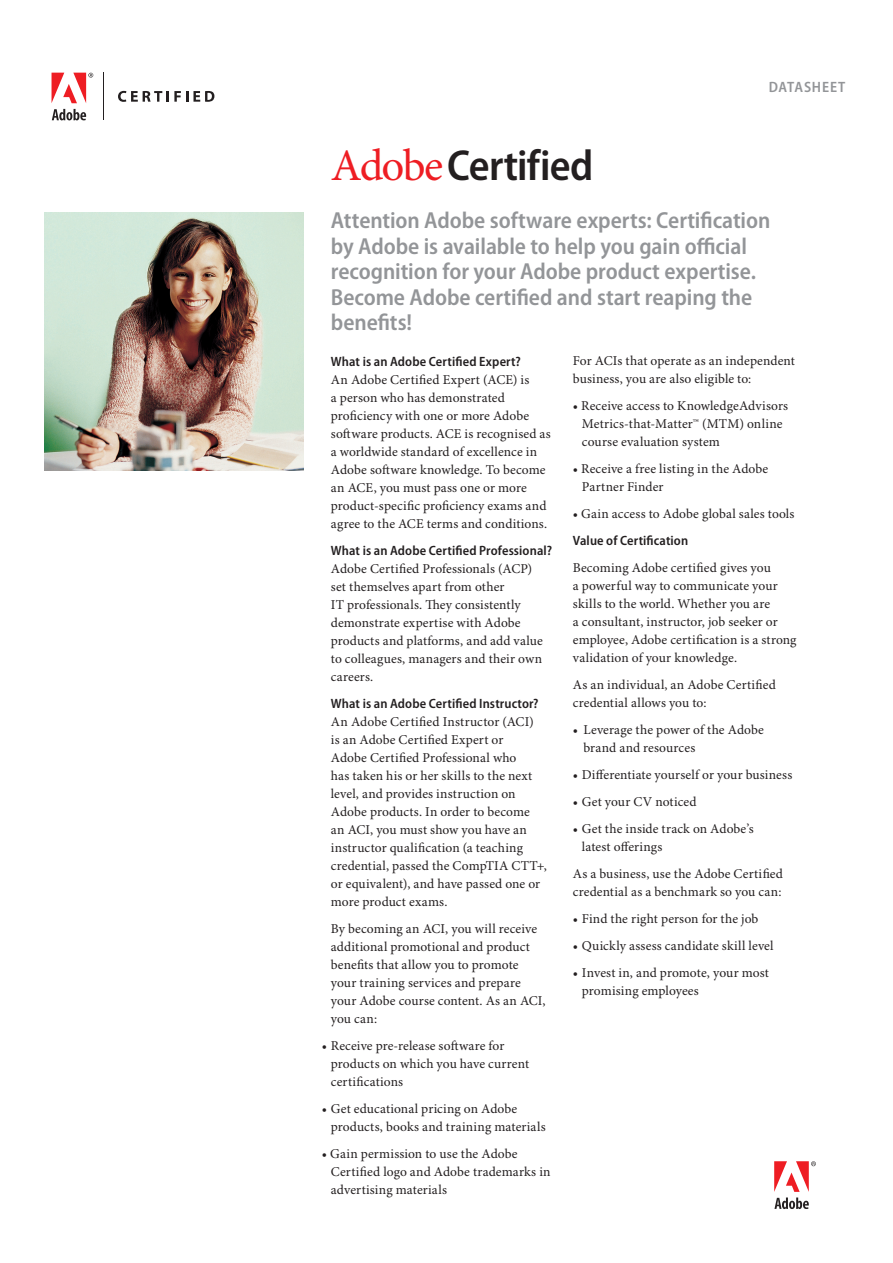
<style>
.page{position:relative;width:893px;height:1263px;background:#fff}
.page>*{position:absolute;margin:0;border:0;box-sizing:border-box;transform-origin:0 0}
.t1{font:600 semi-condensed 43.5px "Myriad Pro";letter-spacing:-.015em;color:#231f20}
.t2{font:600 semi-condensed 23.25px/25.5px "Myriad Pro";letter-spacing:-.005em;color:#939598}
.t3{font:600 semi-condensed 15px "Myriad Pro";letter-spacing:.055em;color:#939598}
.t4{font:13.5px/18px "Minion Pro";letter-spacing:.01em;color:#231f20}
.t5{font:600 semi-condensed 13.5px "Myriad Pro";letter-spacing:.01em;color:#231f20}
.s1{font-family:"Minion Pro";font-weight:400;font-stretch:normal;font-size:45px;color:#ee1d23}
</style>
<div class="page">
<svg style="left:774px;top:1161px;width:42px;height:48px"></svg>
<svg style="left:118px;top:91px;width:96px;height:11px"></svg>
<hr style="left:103px;top:73px;width:1px;height:47px;background:#231f20">
<svg style="left:52px;top:109px;width:34px;height:11px"></svg>
<svg style="left:52px;top:73px;width:41px;height:30px"></svg>
<img style="left:45px;top:213px;width:259px;height:258px">
<h1 class="t1" style="left:331px;top:141px;width:264px"><span class="s1">Adobe</span>Certified</h1>
<p class="t3" style="left:769px;top:78px;width:78px">DATASHEET</p>
<h2 class="t2" style="left:331px;top:208px;width:441px">Attention Adobe software experts: Certification by Adobe is available to help you gain official recognition for your Adobe product expertise.<br>Become Adobe certified and start reaping the benefits!</h2>
<p class="t5" style="left:331px;top:354px;width:191px">What is an Adobe Certified Expert?</p>
<p class="t4" style="left:331px;top:371px;width:221px">An Adobe Certified Expert (ACE) is<br>a person who has demonstrated proficiency with one or more Adobe software products. ACE is recognised as a worldwide standard of excellence in Adobe software knowledge. To become an ACE, you must pass one or more product-specific proficiency exams and agree to the ACE terms and conditions.</p>
<p class="t5" style="left:331px;top:543px;width:223px">What is an Adobe Certified Professional?</p>
<p class="t4" style="left:331px;top:560px;width:213px">Adobe Certified Professionals (ACP) set themselves apart from other<br>IT professionals. They consistently demonstrate expertise with Adobe products and platforms, and add value to colleagues, managers and their own careers.</p>
<p class="t5" style="left:331px;top:696px;width:209px">What is an Adobe Certified Instructor?</p>
<p class="t4" style="left:331px;top:713px;width:218px">An Adobe Certified Instructor (ACI)<br>is an Adobe Certified Expert or<br>Adobe Certified Professional who<br>has taken his or her skills to the next level, and provides instruction on Adobe products. In order to become<br>an ACI, you must show you have an instructor qualification (a teaching credential, passed the CompTIA CTT+, or equivalent), and have passed one or more product exams.</p>
<p class="t4" style="left:331px;top:920px;width:216px">By becoming an ACI, you will receive additional promotional and product benefits that allow you to promote your training services and prepare your Adobe course content. As an ACI, you can:</p>
<p class="t4" style="left:331px;top:1037px;width:200px;text-indent:-9px">• Receive pre-release software for products on which you have current certifications</p>
<p class="t4" style="left:331px;top:1100px;width:216px;text-indent:-9px">• Get educational pricing on Adobe products, books and training materials</p>
<p class="t4" style="left:331px;top:1145px;width:221px;text-indent:-9px">• Gain permission to use the Adobe<br>Certified logo and Adobe trademarks in advertising materials</p>
<p class="t4" style="left:573px;top:352px;width:223px">For ACIs that operate as an independent business, you are also eligible to:</p>
<p class="t4" style="left:582px;top:397px;width:208px;text-indent:-9px">• Receive access to KnowledgeAdvisors<br>Metrics-that-Matter™ (MTM) online course evaluation system</p>
<p class="t4" style="left:582px;top:460px;width:188px;text-indent:-9px">• Receive a free listing in the Adobe<br>Partner Finder</p>
<p class="t4" style="left:573px;top:505px;width:223px">• Gain access to Adobe global sales tools</p>
<p class="t5" style="left:573px;top:533px;width:117px">Value of Certification</p>
<p class="t4" style="left:573px;top:559px;width:225px">Becoming Adobe certified gives you<br>a powerful way to communicate your skills to the world. Whether you are<br>a consultant, instructor, job seeker or employee, Adobe certification is a strong validation of your knowledge.</p>
<p class="t4" style="left:573px;top:676px;width:205px">As an individual, an Adobe Certified credential allows you to:</p>
<p class="t4" style="left:583px;top:721px;width:182px;text-indent:-11px">• Leverage the power of the Adobe brand and resources</p>
<p class="t4" style="left:573px;top:766px;width:221px">• Differentiate yourself or your business</p>
<p class="t4" style="left:573px;top:793px;width:125px">• Get your CV noticed</p>
<p class="t4" style="left:582px;top:820px;width:173px;text-indent:-9px">• Get the inside track on Adobe’s latest offerings</p>
<p class="t4" style="left:573px;top:865px;width:212px">As a business, use the Adobe Certified credential as a benchmark so you can:</p>
<p class="t4" style="left:573px;top:910px;width:187px">• Find the right person for the job</p>
<p class="t4" style="left:573px;top:937px;width:202px">• Quickly assess candidate skill level</p>
<p class="t4" style="left:582px;top:964px;width:189px;text-indent:-9px">• Invest in, and promote, your most promising employees</p>
</div>
